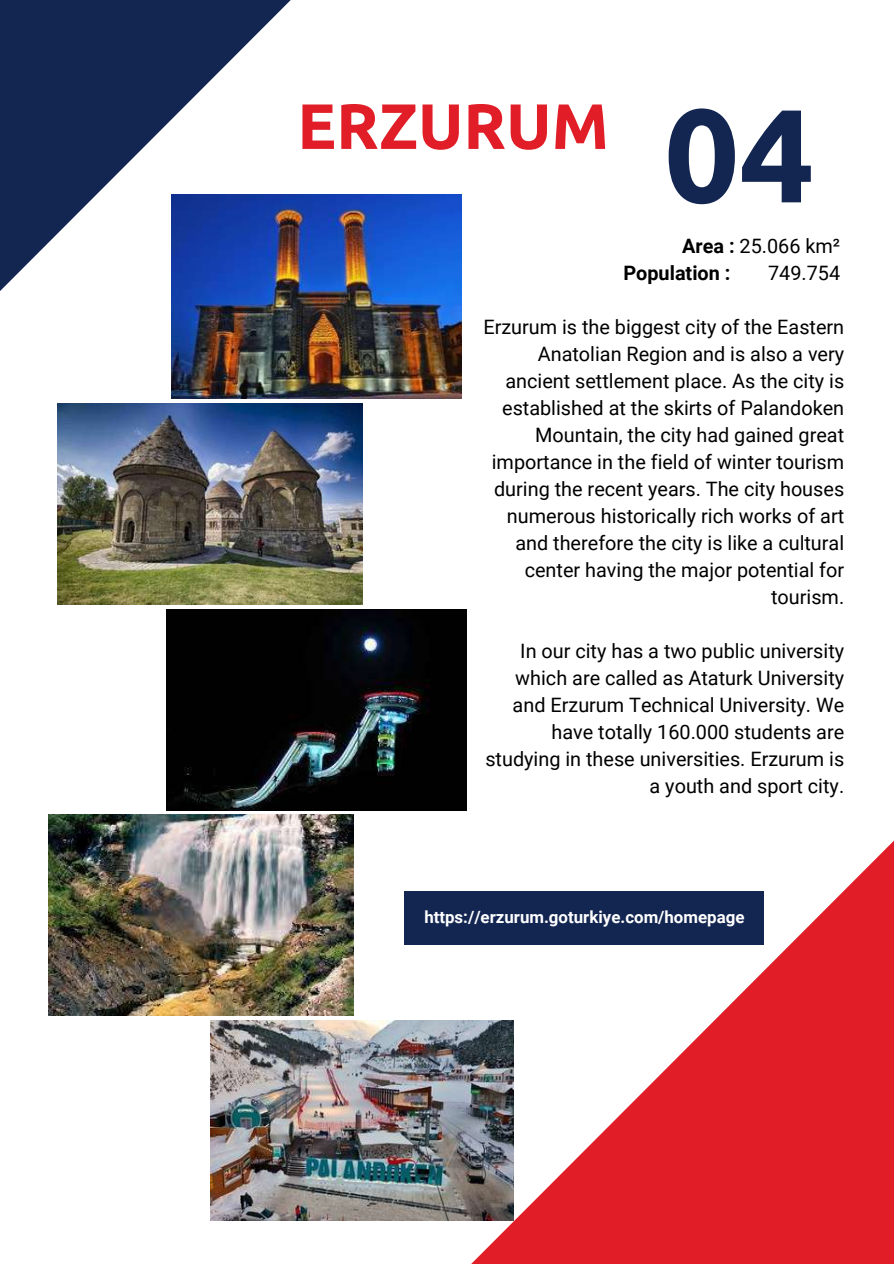
<style>
.page{position:relative;width:894px;height:1264px;background:#fff}
.page>*{position:absolute;margin:0;border:0;box-sizing:border-box;transform-origin:0 0}
.t1{font:700 64.05px "Ubuntu";color:#e11e28}
.t2{font:19.8px/27px "Roboto";color:#000;text-align:right}
.t3{font:700 19.8px/27px "Roboto";color:#000}
.t4{font:700 16.8px "Roboto";color:#fff}
.s1{font-size:132.3px;color:#132652}
.s2{font-weight:400}
</style>
<div class="page">
<svg style="left:0;top:0;width:291px;height:291px;fill:#132652"></svg>
<svg style="left:471px;top:841px;width:422px;height:422px;fill:#e11e28"></svg>
<img style="left:172px;top:195px;width:289px;height:203px">
<img style="left:57px;top:403px;width:305px;height:201px">
<img style="left:48px;top:815px;width:305px;height:200px">
<img style="left:211px;top:1020px;width:302px;height:200px">
<img style="left:167px;top:609px;width:299px;height:201px">
<div style="left:405px;top:891px;width:358px;height:53px;background:#132652"></div>
<h1 class="t1" style="left:297px;top:89px;width:518px">ERZURUM <span class="s1">04</span></h1>
<p class="t3" style="left:623px;top:232px;width:218px;text-indent:59px">Area : <span class="s2">25.066 km²<br></span>Population :</p>
<p class="t2" style="left:767px;top:259px;width:74px">749.754</p>
<p class="t2" style="left:483px;top:313px;width:362px">Erzurum is the biggest city of the Eastern Anatolian Region and is also a very ancient settlement place. As the city is established at the skirts of Palandoken Mountain, the city had gained great importance in the field of winter tourism during the recent years. The city houses numerous historically rich works of art and therefore the city is like a cultural center having the major potential for tourism.</p>
<p class="t2" style="left:485px;top:637px;width:360px">In our city has a two public university which are called as Ataturk University and Erzurum Technical University. We have totally 160.000 students are studying in these universities. Erzurum is a youth and sport city.</p>
<p class="t4" style="left:424px;top:907px;width:321px">https://erzurum.goturkiye.com/homepage</p>
</div>
